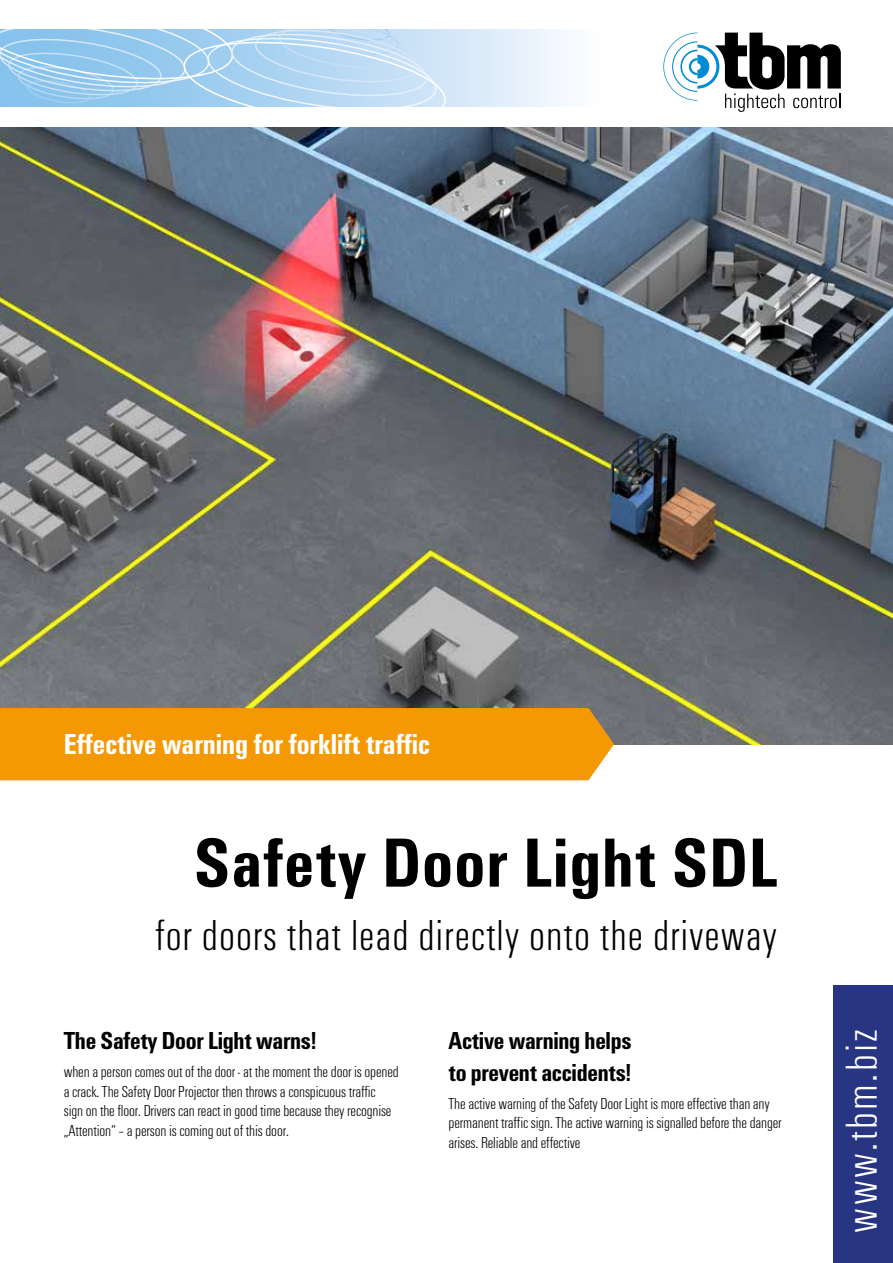
<style>
.page{position:relative;width:893px;height:1263px;background:#fff}
.page>*{position:absolute;margin:0;border:0;box-sizing:border-box;transform-origin:0 0}
.t1{font:700 condensed 72px "Unitus T";letter-spacing:.02em;color:#000}
.t2{font:300 condensed 46.5px "Unitus T";letter-spacing:.05em;color:#fff}
.t3{font:300 condensed 45px "Unitus T";letter-spacing:.02em;color:#000}
.t4{font:700 condensed 30px "Unitus T";color:#fff}
.t5{font:700 condensed 25.5px/31.5px "Unitus T";letter-spacing:-.01em;color:#000}
.t6{font:300 condensed 16.5px/19.5px "Unitus T";letter-spacing:-.01em;color:#000}
</style>
<div class="page">
<img style="left:0;top:128px;width:893px;height:616px">
<svg style="left:663px;top:33px;width:178px;height:79px"></svg>
<svg style="left:448px;top:30px;width:118px;height:76px"></svg>
<svg style="left:0;top:30px;width:448px;height:76px;background:#add4f1"></svg>
<div style="left:833px;top:985px;width:60px;height:278px;background:#283583"></div>
<div style="left:0;top:708px;width:614px;height:72px;background:#f49803"></div>
<h3 class="t4" style="left:64px;top:726px;width:368px">Effective warning for forklift traffic</h3>
<h1 class="t1" style="left:194px;top:821px;width:584px">Safety Door Light SDL</h1>
<h3 class="t3" style="left:155px;top:909px;width:624px">for doors that lead directly onto the driveway</h3>
<h3 class="t5" style="left:64px;top:1025px;width:254px">The Safety Door Light warns!</h3>
<p class="t6" style="left:64px;top:1062px;width:337px">when a person comes out of the door - at the moment the door is opened a crack. The Safety Door Projector then throws a conspicuous traffic sign on the floor. Drivers can react in good time because they recognise „Attention“ – a person is coming out of this door.</p>
<h3 class="t5" style="left:449px;top:1025px;width:184px">Active warning helps to prevent accidents!</h3>
<p class="t6" style="left:449px;top:1093px;width:335px">The active warning of the Safety Door Light is more effective than any permanent traffic sign. The active warning is signalled before the danger arises. Reliable and effective</p>
<h2 class="t2" style="left:834px;top:1232px;width:205px;rotate:-90deg">www.tbm.biz</h2>
</div>
